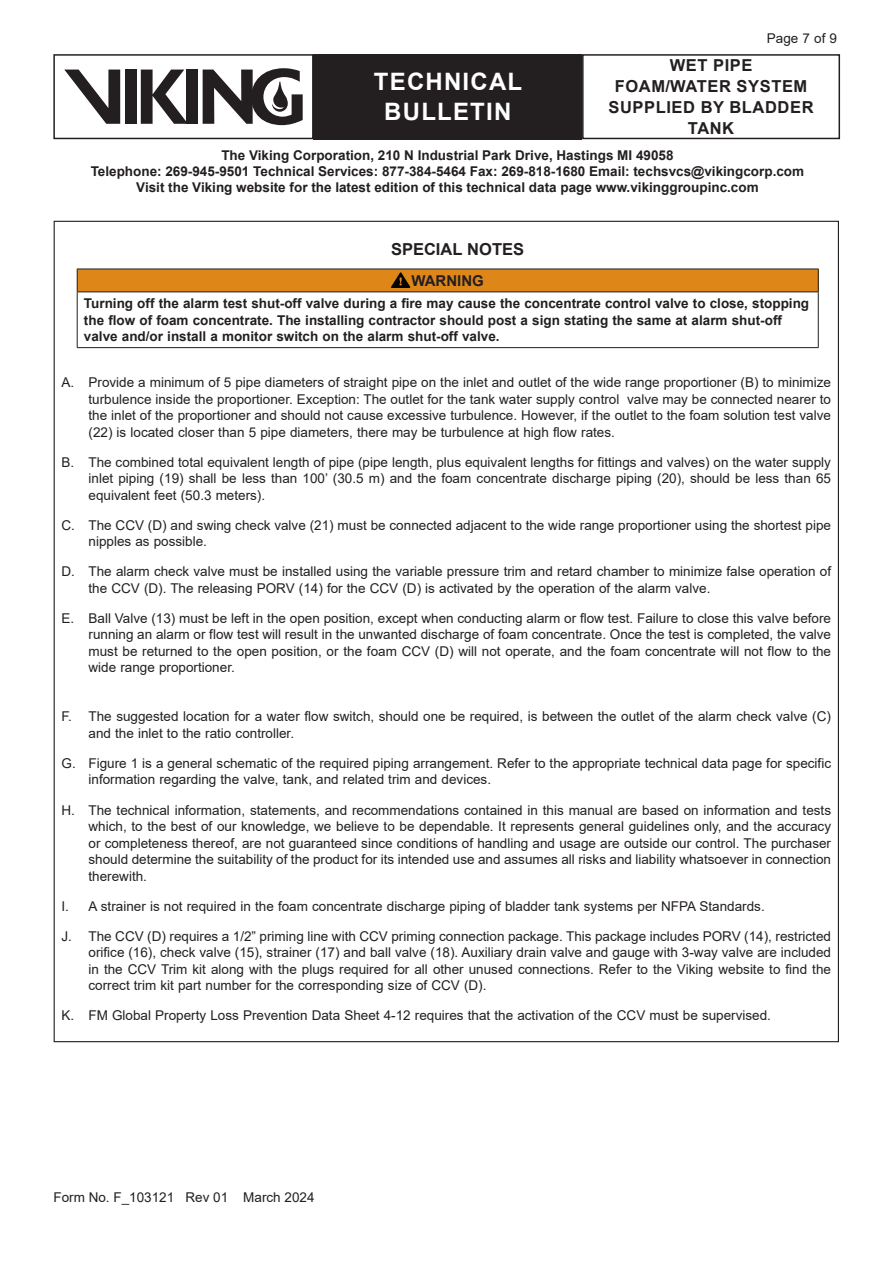
<style>
.page{position:relative;width:893px;height:1263px;background:#fff}
.page>*{position:absolute;margin:0;border:0;box-sizing:border-box;transform-origin:0 0}
.t1{font:700 24px/30px "Arial";letter-spacing:.05em;color:#fff;text-align:center}
.Heading_2{font:700 16.5px/21px "Arial";letter-spacing:.035em;color:#231f20;text-align:center}
.Heading_2-2{font:700 16.5px "Arial";color:#231f20}
.Body_Text{font:700 15px "Arial";color:#231f20}
.t2{font:13.5px/16.5px "Arial";color:#231f20;text-align:justify}
.List_Bullet{font:700 13.5px/16.2px "Arial";color:#231f20;text-align:center}
</style>
<div class="page">
<div style="left:582px;top:54px;width:258px;height:85px;border:2px solid #231f20"></div>
<div style="left:314px;top:54px;width:268px;height:85px;background:#231f20"></div>
<div style="left:186px;top:70px;width:12px;height:54px;background:#231f20"></div>
<div style="left:125px;top:70px;width:11px;height:54px;background:#231f20"></div>
<svg style="left:141px;top:70px;width:45px;height:54px"></svg>
<svg style="left:64px;top:70px;width:56px;height:54px"></svg>
<svg style="left:203px;top:68px;width:100px;height:57px"></svg>
<div style="left:53px;top:54px;width:261px;height:85px;border:2px solid #231f20"></div>
<div style="left:77px;top:269px;width:741px;height:23px;background:#df8619"></div>
<hr style="left:77px;top:269px;width:742px;height:1px;background:#231f20">
<svg style="left:77px;top:269px;width:1px;height:22px"></svg>
<svg style="left:818px;top:269px;width:1px;height:22px"></svg>
<hr style="left:77px;top:291px;width:742px;height:1px;background:#231f20">
<hr style="left:77px;top:292px;width:1px;height:55px;background:#231f20">
<hr style="left:818px;top:292px;width:1px;height:55px;background:#231f20">
<hr style="left:77px;top:347px;width:742px;height:1px;background:#231f20">
<svg style="left:391px;top:272px;width:19px;height:15px"></svg>
<p class="t2" style="left:767px;top:29px;width:72px">Page 7 of 9</p>
<p class="Heading_2" style="left:608px;top:55px;width:207px">WET PIPE<br>FOAM/WATER SYSTEM<br>SUPPLIED BY BLADDER<br>TANK</p>
<h1 class="t1" style="left:374px;top:67px;width:150px">TECHNICAL<br>BULLETIN</h1>
<p class="List_Bullet" style="left:91px;top:147px;width:715px">The Viking Corporation, 210 N Industrial Park Drive, Hastings MI 49058<br>Telephone: 269-945-9501 Technical Services: 877-384-5464 Fax: 269-818-1680 Email: techsvcs@vikingcorp.com<br>Visit the Viking website for the latest edition of this technical data page www.vikinggroupinc.com</p>
<p class="Heading_2-2" style="left:391px;top:238px;width:135px">SPECIAL NOTES</p>
<p class="Body_Text" style="left:411px;top:270px;width:74px">WARNING</p>
<p class="List_Bullet" style="left:84px;top:296px;width:727px;text-align:left">Turning off the alarm test shut-off valve during a fire may cause the concentrate control valve to close, stopping the flow of foam concentrate. The installing contractor should post a sign stating the same at alarm shut-off valve and/or install a monitor switch on the alarm shut-off valve.</p>
<p class="t2" style="left:88px;top:374px;width:744px;text-indent:-27px">A. Provide a minimum of 5 pipe diameters of straight pipe on the inlet and outlet of the wide range proportioner (B) to minimize turbulence inside the proportioner. Exception: The outlet for the tank water supply control valve may be connected nearer to the inlet of the proportioner and should not cause excessive turbulence. However, if the outlet to the foam solution test valve (22) is located closer than 5 pipe diameters, there may be turbulence at high flow rates.</p>
<p class="t2" style="left:88px;top:453px;width:744px;text-indent:-27px">B. The combined total equivalent length of pipe (pipe length, plus equivalent lengths for fittings and valves) on the water supply inlet piping (19) shall be less than 100’ (30.5 m) and the foam concentrate discharge piping (20), should be less than 65 equivalent feet (50.3 meters).</p>
<p class="t2" style="left:88px;top:516px;width:744px;text-indent:-27px">C. The CCV (D) and swing check valve (21) must be connected adjacent to the wide range proportioner using the shortest pipe nipples as possible.</p>
<p class="t2" style="left:88px;top:563px;width:744px;text-indent:-27px">D. The alarm check valve must be installed using the variable pressure trim and retard chamber to minimize false operation of the CCV (D). The releasing PORV (14) for the CCV (D) is activated by the operation of the alarm valve.</p>
<p class="t2" style="left:88px;top:609px;width:744px;text-indent:-27px">E. Ball Valve (13) must be left in the open position, except when conducting alarm or flow test. Failure to close this valve before running an alarm or flow test will result in the unwanted discharge of foam concentrate. Once the test is completed, the valve must be returned to the open position, or the foam CCV (D) will not operate, and the foam concentrate will not flow to the wide range proportioner.</p>
<p class="t2" style="left:88px;top:708px;width:744px;text-indent:-27px">F. The suggested location for a water flow switch, should one be required, is between the outlet of the alarm check valve (C) and the inlet to the ratio controller.</p>
<p class="t2" style="left:88px;top:755px;width:744px;text-indent:-27px">G. Figure 1 is a general schematic of the required piping arrangement. Refer to the appropriate technical data page for specific information regarding the valve, tank, and related trim and devices.</p>
<p class="t2" style="left:88px;top:801px;width:744px;text-indent:-27px">H. The technical information, statements, and recommendations contained in this manual are based on information and tests which, to the best of our knowledge, we believe to be dependable. It represents general guidelines only, and the accuracy or completeness thereof, are not guaranteed since conditions of handling and usage are outside our control. The purchaser should determine the suitability of the product for its intended use and assumes all risks and liability whatsoever in connection therewith.</p>
<p class="t2" style="left:61px;top:897px;width:705px">I. A strainer is not required in the foam concentrate discharge piping of bladder tank systems per NFPA Standards.</p>
<p class="t2" style="left:88px;top:927px;width:744px;text-indent:-27px">J. The CCV (D) requires a 1/2” priming line with CCV priming connection package. This package includes PORV (14), restricted orifice (16), check valve (15), strainer (17) and ball valve (18). Auxiliary drain valve and gauge with 3-way valve are included in the CCV Trim kit along with the plugs required for all other unused connections. Refer to the Viking website to find the correct trim kit part number for the corresponding size of CCV (D).</p>
<p class="t2" style="left:61px;top:1007px;width:711px">K. FM Global Property Loss Prevention Data Sheet 4-12 requires that the activation of the CCV must be supervised.</p>
<p class="t2" style="left:53px;top:1188px;width:263px">Form No. F_103121 Rev 01 March 2024</p>
</div>
